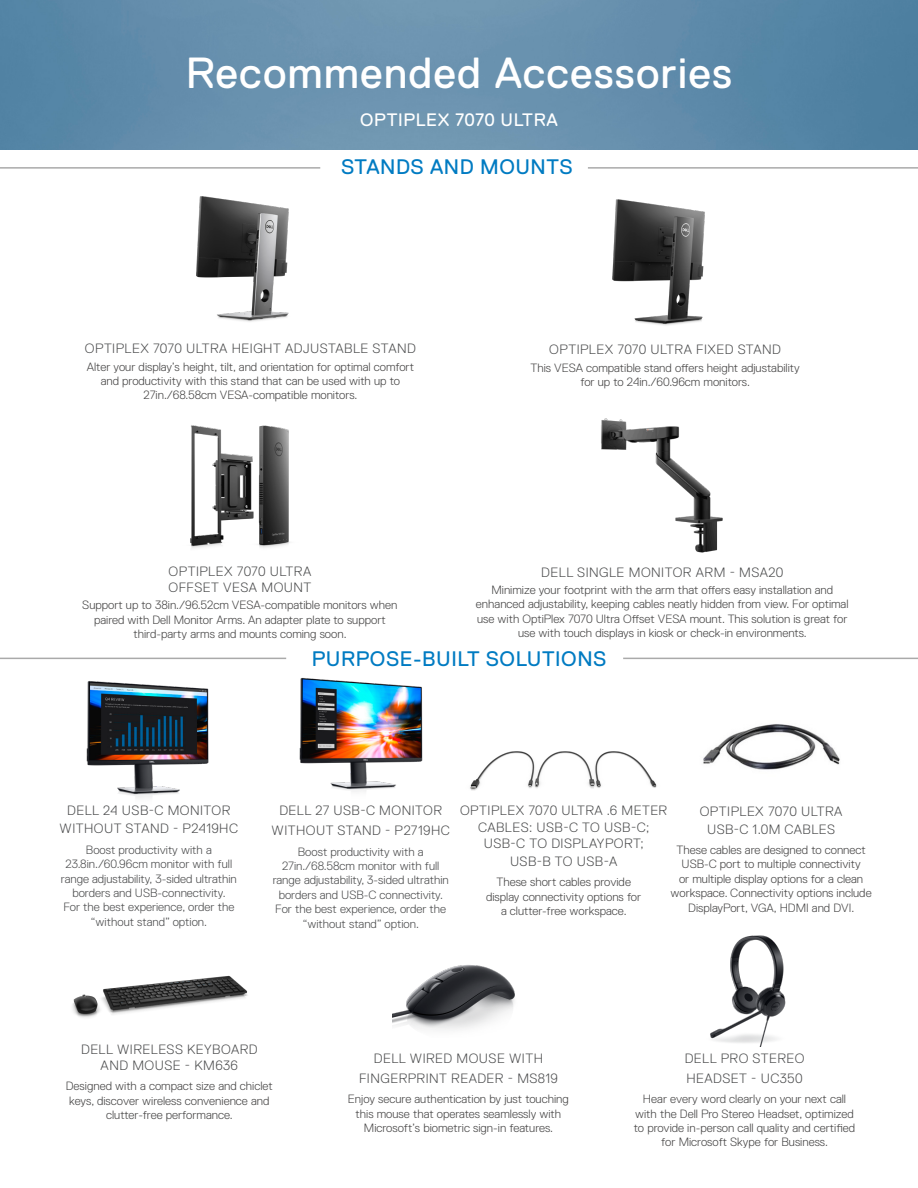
<style>
.page{position:relative;width:918px;height:1188px;background:#fff}
.page>*{position:absolute;margin:0;border:0;box-sizing:border-box;transform-origin:0 0}
.t1{font:43.5px "Dell Replica";letter-spacing:.025em;color:#fff}
.t2{font:21px "Dell Replica";letter-spacing:.025em;color:#007bc2}
.t3{font:18px "Dell Replica";letter-spacing:.035em;color:#fff}
.t4{font:300 13.5px/16.2px "Dell Replica";letter-spacing:.035em;color:#4b4c4d;text-align:center}
.t5{font:300 12px/14.4px "Dell Replica";color:#454444;text-align:center}
.t6{font:300 12px/14.4px "Dell Replica";color:#4b4c4d;text-align:center}
</style>
<div class="page">
<img style="left:0;top:0;width:918px;height:150px">
<hr style="left:0;top:658px;width:286px;height:1px;background:#aaa">
<hr style="left:0;top:167px;width:320px;height:2px;background:#aaa">
<hr style="left:623px;top:658px;width:295px;height:1px;background:#aaa">
<hr style="left:588px;top:167px;width:330px;height:2px;background:#aaa">
<img style="left:703px;top:724px;width:137px;height:46px">
<img style="left:470px;top:751px;width:187px;height:40px">
<img style="left:86px;top:681px;width:123px;height:117px">
<img style="left:299px;top:677px;width:124px;height:115px">
<img style="left:72px;top:975px;width:176px;height:43px">
<img style="left:710px;top:935px;width:76px;height:112px">
<img style="left:392px;top:965px;width:123px;height:65px">
<img style="left:601px;top:418px;width:122px;height:135px">
<img style="left:196px;top:196px;width:93px;height:126px">
<img style="left:190px;top:425px;width:100px;height:124px">
<img style="left:612px;top:199px;width:93px;height:127px">
<p class="t1" style="left:186px;top:49px;width:548px">Recommended Accessories</p>
<p class="t3" style="left:360px;top:110px;width:199px">OPTIPLEX 7070 ULTRA</p>
<p class="t2" style="left:341px;top:155px;width:233px">STANDS AND MOUNTS</p>
<p class="t4" style="left:85px;top:340px;width:333px">OPTIPLEX 7070 ULTRA HEIGHT ADJUSTABLE STAND</p>
<p class="t5" style="left:87px;top:359px;width:329px">Alter your display’s height, tilt, and orientation for optimal comfort and productivity with this stand that can be used with up to<br>27in./68.58cm VESA-compatible monitors.</p>
<p class="t4" style="left:549px;top:342px;width:233px">OPTIPLEX 7070 ULTRA FIXED STAND</p>
<p class="t5" style="left:530px;top:360px;width:271px">This VESA compatible stand offers height adjustability for up to 24in./60.96cm monitors.</p>
<p class="t4" style="left:169px;top:563px;width:144px">OPTIPLEX 7070 ULTRA</p>
<p class="t4" style="left:169px;top:579px;width:144px">OFFSET VESA MOUNT</p>
<p class="t5" style="left:82px;top:598px;width:317px">Support up to 38in./96.52cm VESA-compatible monitors when paired with Dell Monitor Arms. An adapter plate to support third-party arms and mounts coming soon.</p>
<p class="t4" style="left:541px;top:564px;width:243px">DELL SINGLE MONITOR ARM - MSA20</p>
<p class="t5" style="left:476px;top:583px;width:374px">Minimize your footprint with the arm that offers easy installation and enhanced adjustability, keeping cables neatly hidden from view. For optimal use with OptiPlex 7070 Ultra Offset VESA mount. This solution is great for use with touch displays in kiosk or check-in environments.</p>
<p class="t2" style="left:312px;top:647px;width:296px">PURPOSE-BUILT SOLUTIONS</p>
<p class="t4" style="left:60px;top:802px;width:180px;line-height:18px">DELL 24 USB-C MONITOR<br>WITHOUT STAND - P2419HC</p>
<p class="t6" style="left:61px;top:842px;width:178px">Boost productivity with a<br>23.8in./60.96cm monitor with full range adjustability, 3-sided ultrathin borders and USB-connectivity.<br>For the best experience, order the “without stand” option.</p>
<p class="t4" style="left:272px;top:801px;width:180px;line-height:19.8px">DELL 27 USB-C MONITOR<br>WITHOUT STAND - P2719HC</p>
<p class="t6" style="left:273px;top:844px;width:178px">Boost productivity with a<br>27in./68.58cm monitor with full range adjustability, 3-sided ultrathin borders and USB-C connectivity.<br>For the best experience, order the “without stand” option.</p>
<p class="t4" style="left:460px;top:803px;width:209px">OPTIPLEX 7070 ULTRA .6 METER<br>CABLES: USB-C TO USB-C;<br>USB-C TO DISPLAYPORT;</p>
<p class="t4" style="left:510px;top:853px;width:109px">USB-B TO USB-A</p>
<p class="t5" style="left:486px;top:875px;width:157px">These short cables provide display connectivity options for a clutter-free workspace.</p>
<p class="t4" style="left:700px;top:803px;width:144px">OPTIPLEX 7070 ULTRA</p>
<p class="t4" style="left:707px;top:821px;width:130px">USB-C 1.0M CABLES</p>
<p class="t5" style="left:671px;top:843px;width:203px">These cables are designed to connect USB-C port to multiple connectivity<br>or multiple display options for a clean workspace. Connectivity options include DisplayPort, VGA, HDMI and DVI.</p>
<p class="t4" style="left:81px;top:1041px;width:178px">DELL WIRELESS KEYBOARD</p>
<p class="t4" style="left:101px;top:1057px;width:139px">AND MOUSE - KM636</p>
<p class="t5" style="left:66px;top:1079px;width:208px">Designed with a compact size and chiclet keys, discover wireless convenience and clutter-free performance.</p>
<p class="t4" style="left:374px;top:1050px;width:171px">DELL WIRED MOUSE WITH</p>
<p class="t4" style="left:359px;top:1070px;width:200px">FINGERPRINT READER - MS819</p>
<p class="t5" style="left:348px;top:1092px;width:222px">Enjoy secure authentication by just touching</p>
<p class="t5" style="left:356px;top:1106px;width:207px">this mouse that operates seamlessly with</p>
<p class="t5" style="left:364px;top:1121px;width:191px">Microsoft’s biometric sign-in features.</p>
<p class="t4" style="left:685px;top:1050px;width:121px">DELL PRO STEREO</p>
<p class="t4" style="left:686px;top:1070px;width:118px">HEADSET - UC350</p>
<p class="t5" style="left:643px;top:1092px;width:205px">Hear every word clearly on your next call</p>
<p class="t5" style="left:635px;top:1106px;width:220px">with the Dell Pro Stereo Headset, optimized</p>
<p class="t5" style="left:634px;top:1121px;width:223px">to provide in-person call quality and certified for Microsoft Skype for Business.</p>
</div>
